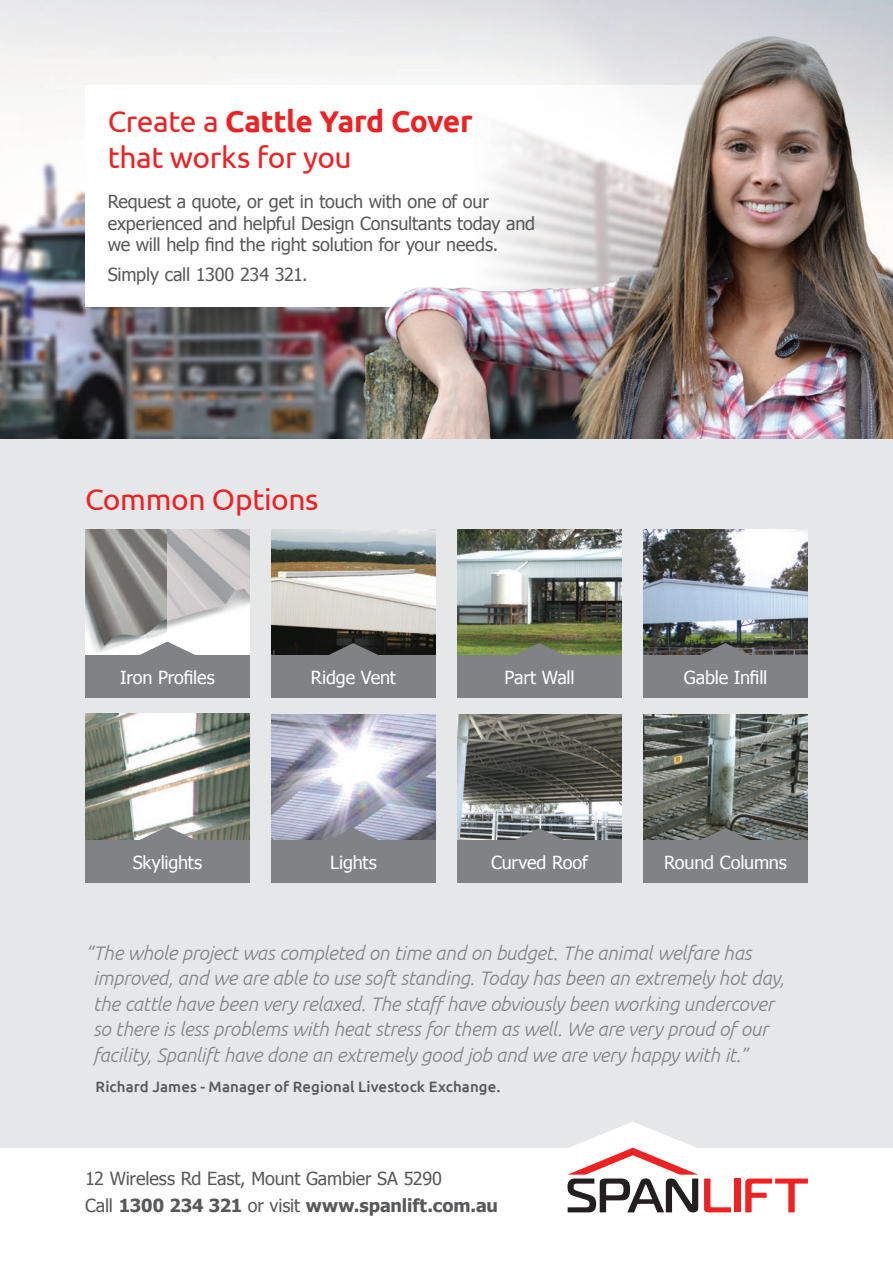
<style>
.page{position:relative;width:893px;height:1263px;background:#fff}
.page>*{position:absolute;margin:0;border:0;box-sizing:border-box;transform-origin:0 0}
.t1{font:30px/36px "Ubuntu";letter-spacing:-.015em;color:#ee2123}
.t2{font:italic 300 19.5px/25.5px "Ubuntu";letter-spacing:-.01em;color:#808285}
.t3{font:18px/21.6px "Tahoma";letter-spacing:-.01em;color:#57585a}
.t4{font:18px "Tahoma";letter-spacing:-.01em;color:#fff}
.t5{font:700 18px "Tahoma";letter-spacing:-.005em;color:#57585a}
.t6{font:500 15px "Ubuntu";letter-spacing:.005em;color:#57585a}
.s1{font-weight:700}
.s2{font-weight:400}
</style>
<div class="page">
<div style="left:0;top:0;width:893px;height:1174px;background:#e6e7e9"></div>
<img style="left:85px;top:714px;width:165px;height:126px">
<img style="left:0;top:42px;width:237px;height:396px">
<div style="left:0;top:1148px;width:893px;height:115px;background:#fff"></div>
<svg style="left:567px;top:1122px;width:131px;height:90px"></svg>
<svg style="left:745px;top:1178px;width:63px;height:34px"></svg>
<svg style="left:704px;top:1178px;width:27px;height:34px"></svg>
<div style="left:734px;top:1178px;width:6px;height:34px;background:#ee2123"></div>
<div style="left:85px;top:85px;width:658px;height:221px;background:#fff"></div>
<img style="left:85px;top:529px;width:82px;height:126px">
<img style="left:457px;top:529px;width:165px;height:126px">
<img style="left:643px;top:529px;width:165px;height:126px">
<img style="left:643px;top:714px;width:165px;height:126px">
<div style="left:457px;top:655px;width:165px;height:43px;background:#808285"></div>
<div style="left:643px;top:655px;width:165px;height:43px;background:#808285"></div>
<div style="left:643px;top:840px;width:165px;height:43px;background:#808285"></div>
<svg style="left:510px;top:643px;width:59px;height:12px"></svg>
<img style="left:271px;top:714px;width:165px;height:126px">
<div style="left:271px;top:840px;width:165px;height:43px;background:#808285"></div>
<svg style="left:324px;top:828px;width:58px;height:12px"></svg>
<svg style="left:696px;top:643px;width:59px;height:12px"></svg>
<svg style="left:696px;top:828px;width:59px;height:12px"></svg>
<img style="left:167px;top:529px;width:83px;height:126px">
<div style="left:85px;top:655px;width:165px;height:43px;background:#808285"></div>
<div style="left:85px;top:840px;width:165px;height:43px;background:#808285"></div>
<svg style="left:138px;top:642px;width:58px;height:13px"></svg>
<svg style="left:138px;top:826px;width:58px;height:14px"></svg>
<img style="left:271px;top:529px;width:165px;height:126px">
<div style="left:271px;top:655px;width:165px;height:43px;background:#808285"></div>
<svg style="left:324px;top:643px;width:58px;height:12px"></svg>
<img style="left:457px;top:714px;width:165px;height:126px">
<div style="left:457px;top:840px;width:165px;height:43px;background:#808285"></div>
<svg style="left:510px;top:828px;width:59px;height:12px"></svg>
<img style="left:237px;top:0;width:656px;height:438px">
<h1 class="t1" style="left:108px;top:102px;width:367px">Create a <span class="s1">Cattle Yard Cover </span>that works for you</h1>
<p class="t3" style="left:108px;top:190px;width:429px">Request a quote, or get in touch with one of our experienced and helpful Design Consultants today and we will help find the right solution for your needs.</p>
<p class="t3" style="left:108px;top:263px;width:201px">Simply call 1300 234 321.</p>
<h1 class="t1" style="left:85px;top:480px;width:235px">Common Options</h1>
<p class="t4" style="left:120px;top:665px;width:96px">Iron Profiles</p>
<p class="t4" style="left:311px;top:665px;width:87px">Ridge Vent</p>
<p class="t4" style="left:504px;top:665px;width:72px">Part Wall</p>
<p class="t4" style="left:684px;top:665px;width:85px">Gable Infill</p>
<p class="t4" style="left:133px;top:850px;width:71px">Skylights</p>
<p class="t4" style="left:491px;top:850px;width:98px">Curved Roof</p>
<p class="t4" style="left:330px;top:850px;width:48px">Lights</p>
<p class="t4" style="left:664px;top:850px;width:124px">Round Columns</p>
<p class="t2" style="left:93px;top:939px;width:693px;text-indent:-8px">“The whole project was completed on time and on budget. The animal welfare has improved, and we are able to use soft standing. Today has been an extremely hot day, the cattle have been very relaxed. The staff have obviously been working undercover so there is less problems with heat stress for them as well. We are very proud of our facility, Spanlift have done an extremely good job and we are very happy with it.”</p>
<p class="t6" style="left:96px;top:1077px;width:406px">Richard James - Manager of Regional Livestock Exchange.</p>
<p class="t3" style="left:85px;top:1167px;width:359px">12 Wireless Rd East, Mount Gambier SA 5290</p>
<p class="t5" style="left:85px;top:1193px;width:415px"><span class="s2">Call</span> 1300 234 321 <span class="s2">or visit</span> www.spanlift.com.au</p>
</div>
